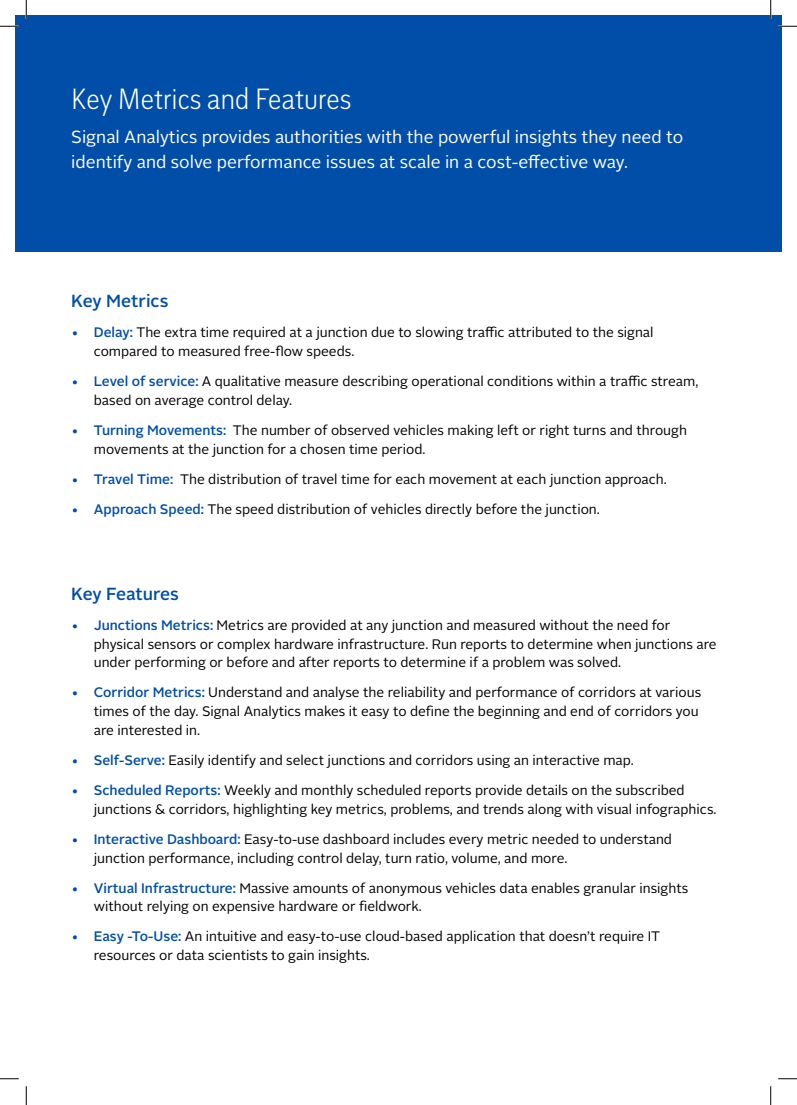
<style>
.page{position:relative;width:797px;height:1105px;background:#fff}
.page>*{position:absolute;margin:0;border:0;box-sizing:border-box;transform-origin:0 0}
.t1{font:300 condensed 30px "Trilogy Sans";color:#fff}
.t2{font:17.5px/25px "Alright Sans";color:#fff}
.t3{font:500 17.5px "Alright Sans";color:#004ea8}
.t4{font:13.75px/18.8px "Alright Sans";color:#000}
.s1{font-weight:500;color:#004ea8}
</style>
<div class="page">
<div style="left:15px;top:15px;width:767px;height:236px;background:#004ea8"></div>
<svg style="left:0;top:25px;width:19px;height:2px"></svg>
<svg style="left:778px;top:25px;width:19px;height:2px"></svg>
<svg style="left:0;top:1078px;width:19px;height:1px"></svg>
<svg style="left:778px;top:1078px;width:19px;height:1px"></svg>
<svg style="left:25px;top:0;width:2px;height:19px"></svg>
<svg style="left:25px;top:1086px;width:2px;height:19px"></svg>
<svg style="left:770px;top:0;width:1px;height:19px"></svg>
<svg style="left:770px;top:1086px;width:1px;height:19px"></svg>
<h1 class="t1" style="left:71px;top:81px;width:282px">Key Metrics and Features</h1>
<p class="t2" style="left:71px;top:124px;width:613px">Signal Analytics provides authorities with the powerful insights they need to identify and solve performance issues at scale in a cost-effective way.</p>
<p class="t3" style="left:71px;top:289px;width:99px">Key Metrics</p>
<p class="t4" style="left:94px;top:323px;width:561px;text-indent:-22px"><span class="s1">• Delay:</span> The extra time required at a junction due to slowing traffic attributed to the signal compared to measured free-flow speeds.</p>
<p class="t4" style="left:94px;top:372px;width:606px;text-indent:-22px"><span class="s1">• Level of service:</span> A qualitative measure describing operational conditions within a traffic stream, based on average control delay.</p>
<p class="t4" style="left:94px;top:421px;width:594px;text-indent:-22px"><span class="s1">• Turning Movements:</span> The number of observed vehicles making left or right turns and through movements at the junction for a chosen time period.</p>
<p class="t4" style="left:71px;top:470px;width:597px"><span class="s1">• Travel Time:</span> The distribution of travel time for each movement at each junction approach.</p>
<p class="t4" style="left:71px;top:500px;width:530px"><span class="s1">• Approach Speed:</span> The speed distribution of vehicles directly before the junction.</p>
<p class="t3" style="left:71px;top:582px;width:109px">Key Features</p>
<p class="t4" style="left:94px;top:616px;width:624px;text-indent:-22px"><span class="s1">• Junctions Metrics:</span> Metrics are provided at any junction and measured without the need for physical sensors or complex hardware infrastructure. Run reports to determine when junctions are under performing or before and after reports to determine if a problem was solved.</p>
<p class="t4" style="left:94px;top:683px;width:609px;text-indent:-22px"><span class="s1">• Corridor Metrics:</span> Understand and analyse the reliability and performance of corridors at various times of the day. Signal Analytics makes it easy to define the beginning and end of corridors you are interested in.</p>
<p class="t4" style="left:71px;top:751px;width:564px"><span class="s1">• Self-Serve:</span> Easily identify and select junctions and corridors using an interactive map.</p>
<p class="t4" style="left:94px;top:781px;width:624px;text-indent:-22px"><span class="s1">• Scheduled Reports:</span> Weekly and monthly scheduled reports provide details on the subscribed junctions &amp; corridors, highlighting key metrics, problems, and trends along with visual infographics.</p>
<p class="t4" style="left:94px;top:830px;width:579px;text-indent:-22px"><span class="s1">• Interactive Dashboard:</span> Easy-to-use dashboard includes every metric needed to understand junction performance, including control delay, turn ratio, volume, and more.</p>
<p class="t4" style="left:94px;top:878px;width:596px;text-indent:-22px"><span class="s1">• Virtual Infrastructure:</span> Massive amounts of anonymous vehicles data enables granular insights without relying on expensive hardware or fieldwork.</p>
<p class="t4" style="left:94px;top:927px;width:568px;text-indent:-22px"><span class="s1">• Easy -To-Use:</span> An intuitive and easy-to-use cloud-based application that doesn’t require IT resources or data scientists to gain insights.</p>
</div>
